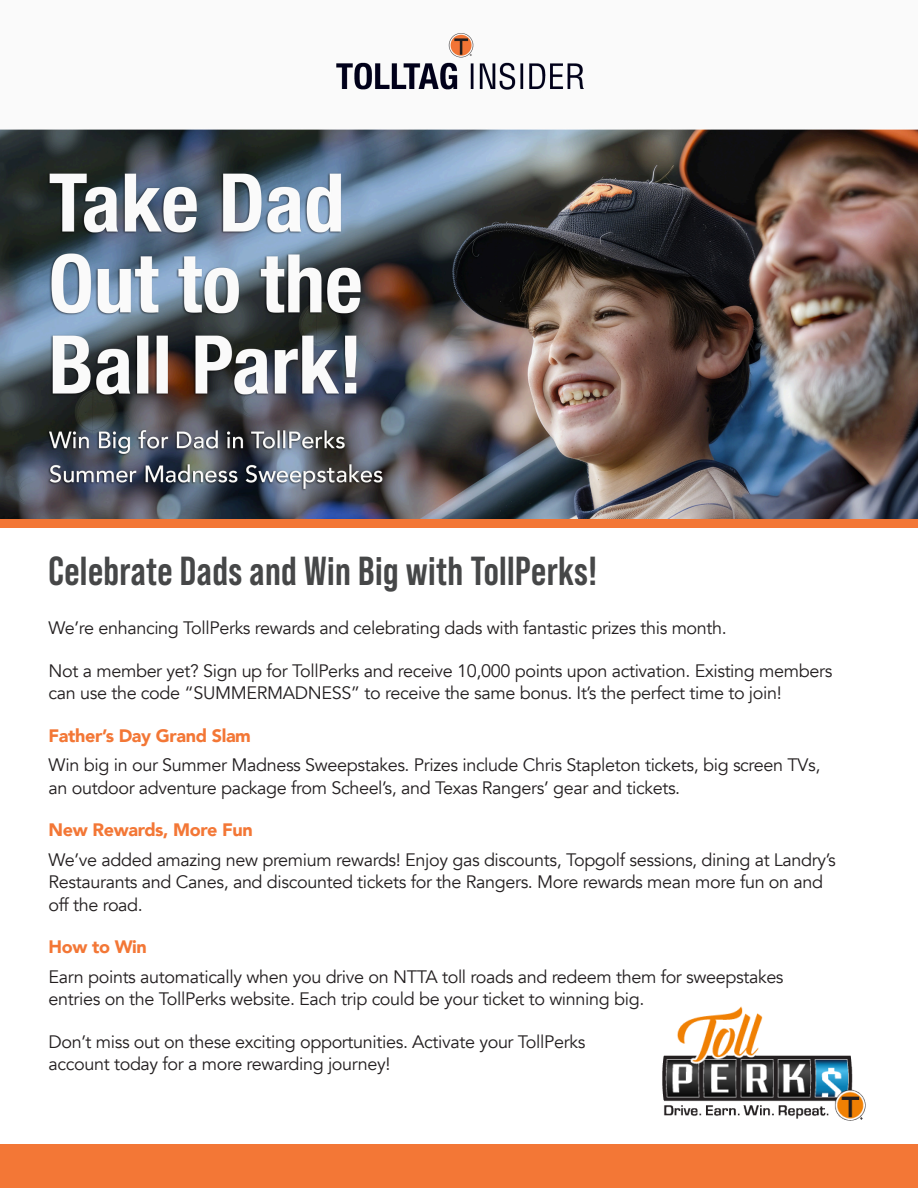
<style>
.page{position:relative;width:918px;height:1188px;background:#fff}
.page>*{position:absolute;margin:0;border:0;box-sizing:border-box;transform-origin:0 0}
.t1{font:700 40.5px "Bebas Neue Pro";letter-spacing:.01em;color:#464748}
.t2{font:18px/22.5px "Avenir";letter-spacing:-.02em;color:#231f20}
.t3{font:900 18px "Avenir";letter-spacing:-.02em;color:#f37736}
</style>
<div class="page">
<div style="left:0;top:519px;width:918px;height:9px;background:#f37736"></div>
<div style="left:0;top:1145px;width:918px;height:43px;background:#f37736"></div>
<img style="left:0;top:33px;width:918px;height:485px">
<img style="left:662px;top:1006px;width:204px;height:115px">
<p class="t1" style="left:49px;top:548px;width:550px">Celebrate Dads and Win Big with TollPerks!</p>
<p class="t2" style="left:49px;top:617px;width:680px">We’re enhancing TollPerks rewards and celebrating dads with fantastic prizes this month.</p>
<p class="t2" style="left:49px;top:660px;width:785px">Not a member yet? Sign up for TollPerks and receive 10,000 points upon activation. Existing members can use the code “SUMMERMADNESS” to receive the same bonus. It’s the perfect time to join!</p>
<p class="t3" style="left:49px;top:720px;width:204px">Father’s Day Grand Slam</p>
<p class="t2" style="left:49px;top:754px;width:773px">Win big in our Summer Madness Sweepstakes. Prizes include Chris Stapleton tickets, big screen TVs, an outdoor adventure package from Scheel’s, and Texas Rangers’ gear and tickets.</p>
<p class="t3" style="left:49px;top:815px;width:206px">New Rewards, More Fun</p>
<p class="t2" style="left:49px;top:849px;width:789px">We’ve added amazing new premium rewards! Enjoy gas discounts, Topgolf sessions, dining at Landry’s<br>Restaurants and Canes, and discounted tickets for the Rangers. More rewards mean more fun on and off the road.</p>
<p class="t3" style="left:49px;top:932px;width:100px">How to Win</p>
<p class="t2" style="left:49px;top:966px;width:737px">Earn points automatically when you drive on NTTA toll roads and redeem them for sweepstakes entries on the TollPerks website. Each trip could be your ticket to winning big.</p>
<p class="t2" style="left:49px;top:1031px;width:538px">Don’t miss out on these exciting opportunities. Activate your TollPerks</p>
<p class="t2" style="left:49px;top:1053px;width:343px">account today for a more rewarding journey!</p>
</div>
